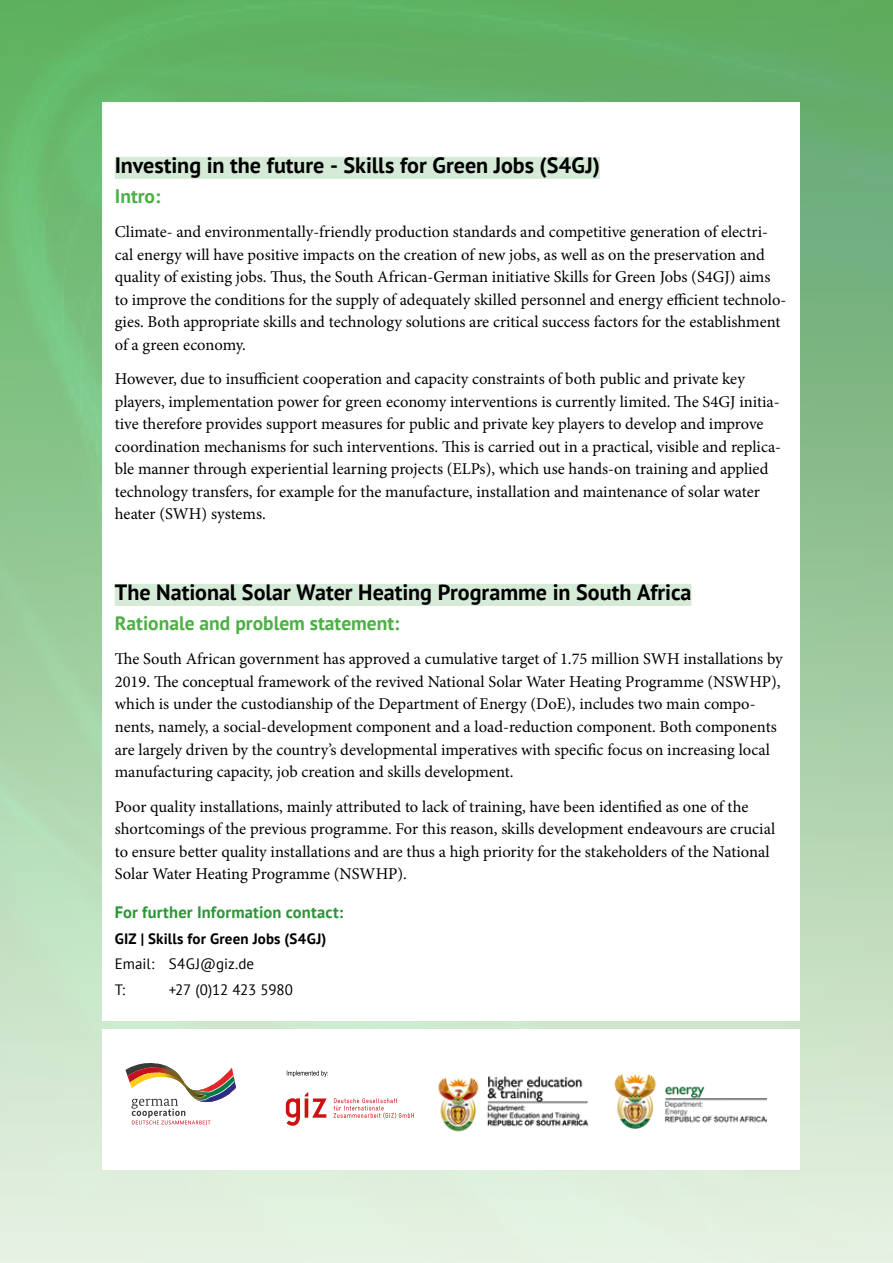
<style>
.page{position:relative;width:893px;height:1263px;background:#fff}
.page>*{position:absolute;margin:0;border:0;box-sizing:border-box;transform-origin:0 0}
.t1{font:700 22.05px "PT Sans";color:#000}
.t2{font:700 19.5px "PT Sans";color:#4daf46}
.t3{font:16.5px/22.5px "Minion Pro";color:#000}
.t4{font:700 16.5px "PT Sans";letter-spacing:.01em;color:#2b9636}
.t5{font:15px/25.5px "PT Sans";letter-spacing:-.005em;color:#000}
.t6{font:700 15px "PT Sans";letter-spacing:.015em;color:#000}
</style>
<div class="page">
<div style="left:0;top:0;width:893px;height:1263px;background:linear-gradient(to bottom,#56aa5f,#e7f1e2)"></div>
<div style="left:102px;top:102px;width:697px;height:918px;background:#fff"></div>
<div style="left:115px;top:157px;width:485px;height:22px;background:#d6ead8"></div>
<div style="left:115px;top:584px;width:577px;height:22px;background:#d6ead8"></div>
<div style="left:102px;top:1029px;width:697px;height:140px;background:#fff"></div>
<svg style="left:125px;top:1063px;width:111px;height:61px"></svg>
<img style="left:197px;top:1084px;width:16px;height:2px">
<img style="left:197px;top:1100px;width:15px;height:2px">
<img style="left:186px;top:1086px;width:27px;height:14px">
<img style="left:205px;top:1089px;width:2px;height:8px">
<img style="left:188px;top:1088px;width:17px;height:9px">
<svg style="left:286px;top:1092px;width:40px;height:34px"></svg>
<svg style="left:334px;top:1098px;width:80px;height:20px"></svg>
<svg style="left:287px;top:1070px;width:41px;height:7px"></svg>
<img style="left:438px;top:1076px;width:151px;height:56px">
<img style="left:615px;top:1074px;width:151px;height:55px">
<h1 class="t1" style="left:115px;top:150px;width:487px">Investing in the future - Skills for Green Jobs (S4GJ)</h1>
<p class="t2" style="left:115px;top:183px;width:47px">Intro:</p>
<p class="t3" style="left:115px;top:221px;width:673px">Climate- and environmentally-friendly production standards and competitive generation of electri&shy;cal energy will have positive impacts on the creation of new jobs, as well as on the preservation and quality of existing jobs. Thus, the South African-German initiative Skills for Green Jobs (S4GJ) aims to improve the conditions for the supply of adequately skilled personnel and energy efficient technolo&shy;gies. Both appropriate skills and technology solutions are critical success factors for the establishment of a green economy.</p>
<p class="t3" style="left:115px;top:368px;width:668px">However, due to insufficient cooperation and capacity constraints of both public and private key players, implementation power for green economy interventions is currently limited. The S4GJ initia&shy;tive therefore provides support measures for public and private key players to develop and improve coordination mechanisms for such interventions. This is carried out in a practical, visible and replica&shy;ble manner through experiential learning projects (ELPs), which use hands-on training and applied technology transfers, for example for the manufacture, installation and maintenance of solar water heater (SWH) systems.</p>
<h1 class="t1" style="left:115px;top:577px;width:578px">The National Solar Water Heating Programme in South Africa</h1>
<p class="t2" style="left:115px;top:610px;width:286px">Rationale and problem statement:</p>
<p class="t3" style="left:115px;top:648px;width:669px">The South African government has approved a cumulative target of 1.75 million SWH installations by 2019. The conceptual framework of the revived National Solar Water Heating Programme (NSWHP), which is under the custodianship of the Department of Energy (DoE), includes two main compo&shy;nents, namely, a social-development component and a load-reduction component. Both components are largely driven by the country’s developmental imperatives with specific focus on increasing local manufacturing capacity, job creation and skills development.</p>
<p class="t3" style="left:115px;top:795px;width:662px">Poor quality installations, mainly attributed to lack of training, have been identified as one of the shortcomings of the previous programme. For this reason, skills development endeavours are crucial to ensure better quality installations and are thus a high priority for the stakeholders of the National Solar Water Heating Programme (NSWHP).</p>
<p class="t4" style="left:115px;top:901px;width:230px">For further Information contact:</p>
<p class="t6" style="left:115px;top:928px;width:213px">GIZ | Skills for Green Jobs (S4GJ)</p>
<p class="t5" style="left:115px;top:951px;width:141px">Email: S4GJ@giz.de<br>T:</p>
<p class="t5" style="left:169px;top:976px;width:126px">+27 (0)12 423 5980</p>
</div>
